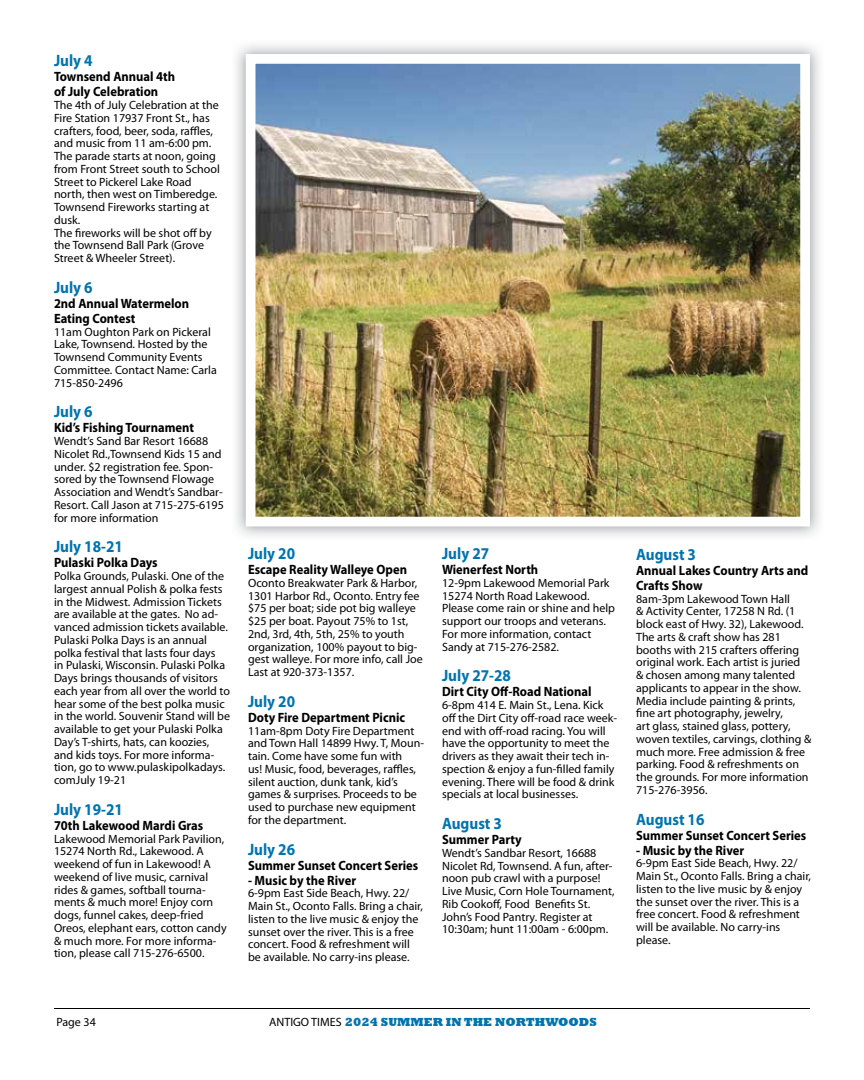
<style>
.page{position:relative;width:864px;height:1080px;background:#fff}
.page>*{position:absolute;margin:0;border:0;box-sizing:border-box;transform-origin:0 0}
.t1{font:700 16.5px "Myriad Pro";color:#0073b1;scale:.92 1}
.t2{font:700 13.5px/15px "Myriad Pro";color:#000;scale:.93 1}
.t3{font:12px/12.8px "Myriad Pro";color:#000}
.t4{font:800 12px "Rockwell";color:#0073b1}
.s1{font-family:"Myriad Pro";font-weight:400;color:#000}
</style>
<div class="page">
<hr style="left:54px;top:1008px;width:756px;height:1px;background:#000">
<img style="left:236px;top:45px;width:584px;height:492px">
<img style="left:246px;top:54px;width:564px;height:472px">
<h1 class="t1" style="left:54px;top:50px;width:44px">July 4</h1>
<p class="t2" style="left:54px;top:69px;width:132px">Townsend Annual 4th of July Celebration</p>
<p class="t3" style="left:54px;top:99px;width:167px">The 4th of July Celebration at the<br>Fire Station 17937 Front St., has crafters, food, beer, soda, raffles, and music from 11 am-6:00 pm.<br>The parade starts at noon, going from Front Street south to School<br>Street to Pickerel Lake Road north, then west on Timberedge.<br>Townsend Fireworks starting at dusk.<br>The fireworks will be shot off by the Townsend Ball Park (Grove<br>Street &amp; Wheeler Street).</p>
<h1 class="t1" style="left:54px;top:277px;width:44px">July 6</h1>
<p class="t2" style="left:54px;top:295px;width:147px">2nd Annual Watermelon<br>Eating Contest</p>
<p class="t3" style="left:54px;top:325px;width:164px">11am Oughton Park on Pickeral<br>Lake, Townsend. Hosted by the<br>Townsend Community Events<br>Committee. Contact Name: Carla<br>715-850-2496</p>
<h1 class="t1" style="left:54px;top:401px;width:44px">July 6</h1>
<p class="t2" style="left:54px;top:420px;width:152px">Kid’s Fishing Tournament</p>
<p class="t3" style="left:54px;top:435px;width:171px">Wendt’s Sand Bar Resort 16688<br>Nicolet Rd.,Townsend Kids 15 and under. $2 registration fee. Spon&shy;sored by the Townsend Flowage<br>Association and Wendt’s Sandbar-<br>Resort. Call Jason at 715-275-6195 for more information</p>
<h1 class="t1" style="left:54px;top:536px;width:76px">July 18-21</h1>
<p class="t2" style="left:54px;top:555px;width:113px">Pulaski Polka Days</p>
<p class="t3" style="left:54px;top:570px;width:178px">Polka Grounds, Pulaski. One of the largest annual Polish &amp; polka fests in the Midwest. Admission Tickets are available at the gates. No ad&shy;vanced admission tickets available.<br>Pulaski Polka Days is an annual polka festival that lasts four days<br>in Pulaski, Wisconsin. Pulaski Polka Days brings thousands of visitors each year from all over the world to hear some of the best polka music in the world. Souvenir Stand will be available to get your Pulaski Polka Day’s T-shirts, hats, can koozies, and kids toys. For more informa&shy;tion, go to www.pulaskipolkadays. comJuly 19-21</p>
<h1 class="t1" style="left:54px;top:799px;width:76px">July 19-21</h1>
<p class="t2" style="left:54px;top:817px;width:162px">70th Lakewood Mardi Gras</p>
<p class="t3" style="left:54px;top:832px;width:174px">Lakewood Memorial Park Pavilion,<br>15274 North Rd., Lakewood. A weekend of fun in Lakewood! A weekend of live music, carnival rides &amp; games, softball tourna&shy;ments &amp; much more! Enjoy corn dogs, funnel cakes, deep-fried<br>Oreos, elephant ears, cotton candy &amp; much more. For more informa&shy;tion, please call 715-276-6500.</p>
<h1 class="t1" style="left:248px;top:543px;width:53px">July 20</h1>
<p class="t2" style="left:248px;top:562px;width:172px">Escape Reality Walleye Open</p>
<p class="t3" style="left:248px;top:576px;width:176px">Oconto Breakwater Park &amp; Harbor,<br>1301 Harbor Rd., Oconto. Entry fee $75 per boat; side pot big walleye $25 per boat. Payout 75% to 1st,<br>2nd, 3rd, 4th, 5th, 25% to youth organization, 100% payout to big&shy;gest walleye. For more info, call Joe<br>Last at 920-373-1357.</p>
<h1 class="t1" style="left:248px;top:691px;width:53px">July 20</h1>
<p class="t2" style="left:248px;top:709px;width:170px">Doty Fire Department Picnic</p>
<p class="t3" style="left:248px;top:724px;width:178px">11am-8pm Doty Fire Department and Town Hall 14899 Hwy. T, Moun&shy;tain. Come have some fun with<br>us! Music, food, beverages, raffles, silent auction, dunk tank, kid’s games &amp; surprises. Proceeds to be used to purchase new equipment for the department.</p>
<h1 class="t1" style="left:248px;top:838px;width:53px">July 26</h1>
<p class="t2" style="left:248px;top:857px;width:185px">Summer Sunset Concert Series</p>
<p class="t2" style="left:248px;top:872px;width:118px">- Music by the River</p>
<p class="t3" style="left:248px;top:887px;width:177px">6-9pm East Side Beach, Hwy. 22/ Main St., Oconto Falls. Bring a chair, listen to the live music &amp; enjoy the sunset over the river. This is a free concert. Food &amp; refreshment will be available. No carry-ins please.</p>
<h1 class="t1" style="left:442px;top:543px;width:53px">July 27</h1>
<p class="t2" style="left:442px;top:562px;width:105px">Wienerfest North</p>
<p class="t3" style="left:442px;top:576px;width:174px">12-9pm Lakewood Memorial Park<br>15274 North Road Lakewood.<br>Please come rain or shine and help support our troops and veterans.<br>For more information, contact<br>Sandy at 715-276-2582.</p>
<h1 class="t1" style="left:442px;top:665px;width:76px">July 27-28</h1>
<p class="t2" style="left:442px;top:684px;width:162px">Dirt City Off-Road National</p>
<p class="t3" style="left:442px;top:699px;width:177px">6-8pm 414 E. Main St., Lena. Kick off the Dirt City off-road race week&shy;end with off-road racing. You will have the opportunity to meet the drivers as they await their tech in&shy;spection &amp; enjoy a fun-filled family evening. There will be food &amp; drink specials at local businesses.</p>
<h1 class="t1" style="left:442px;top:813px;width:67px">August 3</h1>
<p class="t2" style="left:442px;top:832px;width:87px">Summer Party</p>
<p class="t3" style="left:442px;top:846px;width:174px">Wendt’s Sandbar Resort, 16688<br>Nicolet Rd, Townsend. A fun, after&shy;noon pub crawl with a purpose!<br>Live Music, Corn Hole Tournament,<br>Rib Cookoff, Food Benefits St.<br>John’s Food Pantry. Register at<br>10:30am; hunt 11:00am - 6:00pm.</p>
<h1 class="t1" style="left:636px;top:544px;width:67px">August 3</h1>
<p class="t2" style="left:636px;top:562px;width:187px">Annual Lakes Country Arts and<br>Crafts Show</p>
<p class="t3" style="left:636px;top:592px;width:177px">8am-3pm Lakewood Town Hall<br>&amp; Activity Center, 17258 N Rd. (1 block east of Hwy. 32), Lakewood.<br>The arts &amp; craft show has 281 booths with 215 crafters offering original work. Each artist is juried<br>&amp; chosen among many talented applicants to appear in the show.<br>Media include painting &amp; prints, fine art photography, jewelry,<br>art glass, stained glass, pottery, woven textiles, carvings, clothing &amp; much more. Free admission &amp; free parking. Food &amp; refreshments on the grounds. For more information<br>715-276-3956.</p>
<h1 class="t1" style="left:636px;top:808px;width:76px">August 16</h1>
<p class="t2" style="left:636px;top:827px;width:185px">Summer Sunset Concert Series</p>
<p class="t2" style="left:636px;top:842px;width:118px">- Music by the River</p>
<p class="t3" style="left:636px;top:857px;width:177px">6-9pm East Side Beach, Hwy. 22/<br>Main St., Oconto Falls. Bring a chair, listen to the live music by &amp; enjoy the sunset over the river. This is a free concert. Food &amp; refreshment will be available. No carry-ins please.</p>
<p class="t3" style="left:56px;top:1015px;width:41px">Page 34</p>
<p class="t4" style="left:269px;top:1015px;width:329px"><span class="s1">ANTIGO TIMES</span> 2024 SUMMER IN THE NORTHWOODS</p>
</div>
